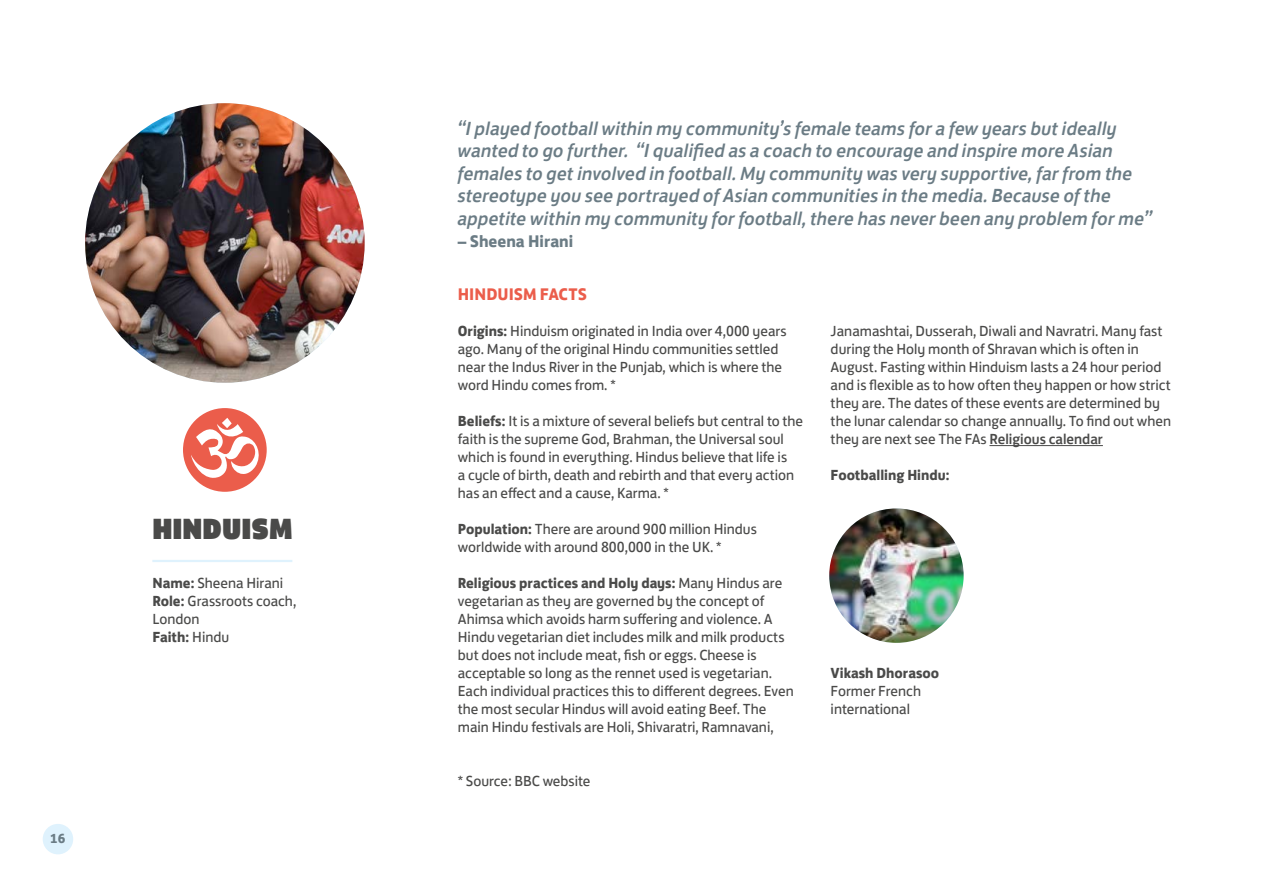
<style>
.page{position:relative;width:1263px;height:893px;background:#fff}
.page>*{position:absolute;margin:0;border:0;box-sizing:border-box;transform-origin:0 0}
.t1{font:30px "FS Jack Poster";color:#4a4a49}
.t2{font:italic 500 19.5px/22.5px "FS Jack";color:#6b7c85}
.t3{font:700 17.25px "FS Jack";color:#eb5d4b}
.t4{font:700 17.25px "FS Jack";color:#6b7c85}
.t5{font:15px/18px "FS Jack";color:#4a4a49}
.t6{font:700 15px "FS Jack";color:#4a4a49}
.t7{font:700 13.5px "FS Jack";color:#6b7c85}
.s1{font-weight:700}
.s2{font-weight:500}
</style>
<div class="page">
<hr style="left:989px;top:445px;width:114px;height:1px;background:#4a4a49">
<hr style="left:152px;top:560px;width:140px;height:2px;background:#dff2fd">
<img style="left:85px;top:103px;width:280px;height:280px;border-radius:140px">
<div style="left:183px;top:408px;width:84px;height:84px;background:#eb5d4b;border-radius:50%"></div>
<svg style="left:191px;top:418px;width:72px;height:65px"></svg>
<img style="left:829px;top:508px;width:134px;height:135px;border-radius:67px">
<div style="left:43px;top:824px;width:30px;height:30px;background:#dff2fd;border-radius:50%"></div>
<p class="t7" style="left:50px;top:827px;width:17px">16</p>
<h1 class="t1" style="left:152px;top:502px;width:141px">HINDUISM</h1>
<p class="t5" style="left:152px;top:573px;width:145px"><span class="s1">Name:</span> Sheena Hirani<br><span class="s1">Role:</span> Grassroots coach,<br>London<br><span class="s1">Faith:</span> Hindu</p>
<p class="t2" style="left:458px;top:115px;width:696px">“I played football within my community’s female teams for a few years but ideally wanted to go further. “I qualified as a coach to encourage and inspire more Asian females to get involved in football. My community was very supportive, far from the stereotype you see portrayed of Asian communities in the media. Because of the appetite within my community for football, there has never been any problem for me”</p>
<p class="t4" style="left:458px;top:227px;width:117px">– Sheena Hirani</p>
<p class="t3" style="left:458px;top:280px;width:61px">Hinduism</p>
<p class="t3" style="left:540px;top:280px;width:11px">facts</p>
<p class="t5" style="left:458px;top:321px;width:330px"><span class="s1">Origins:</span> Hinduism originated in India over 4,000 years ago. Many of the original Hindu communities settled near the Indus River in the Punjab, which is where the word Hindu comes from. *</p>
<p class="t5" style="left:458px;top:411px;width:347px"><span class="s1">Beliefs:</span> It is a mixture of several beliefs but central to the faith is the supreme God, Brahman, the Universal soul which is found in everything. Hindus believe that life is<br>a cycle of birth, death and rebirth and that every action has an effect and a cause, Karma. *</p>
<p class="t5" style="left:458px;top:519px;width:301px"><span class="s1">Population:</span> There are around 900 million Hindus worldwide with around 800,000 in the UK. *</p>
<p class="t5" style="left:458px;top:573px;width:337px"><span class="s1">Religious practices and Holy days:</span> Many Hindus are vegetarian as they are governed by the concept of Ahimsa which avoids harm suffering and violence. A Hindu vegetarian diet includes milk and milk products but does not include meat, fish or eggs. Cheese is acceptable so long as the rennet used is vegetarian.<br>Each individual practices this to different degrees. Even the most secular Hindus will avoid eating Beef. The main Hindu festivals are Holi, Shivaratri, Ramnavani,</p>
<p class="t5" style="left:458px;top:771px;width:134px">* Source: BBC website</p>
<p class="t5" style="left:831px;top:321px;width:342px">Janamashtai, Dusserah, Diwali and Navratri. Many fast during the Holy month of Shravan which is often in August. Fasting within Hinduism lasts a 24 hour period and is flexible as to how often they happen or how strict they are. The dates of these events are determined by the lunar calendar so change annually. To find out when they are next see The FAs <span class="s2">Religious calendar</span></p>
<p class="t6" style="left:831px;top:462px;width:121px">Footballing Hindu:</p>
<p class="t6" style="left:831px;top:660px;width:110px">Vikash Dhorasoo</p>
<p class="t5" style="left:831px;top:681px;width:92px">Former French international</p>
</div>
